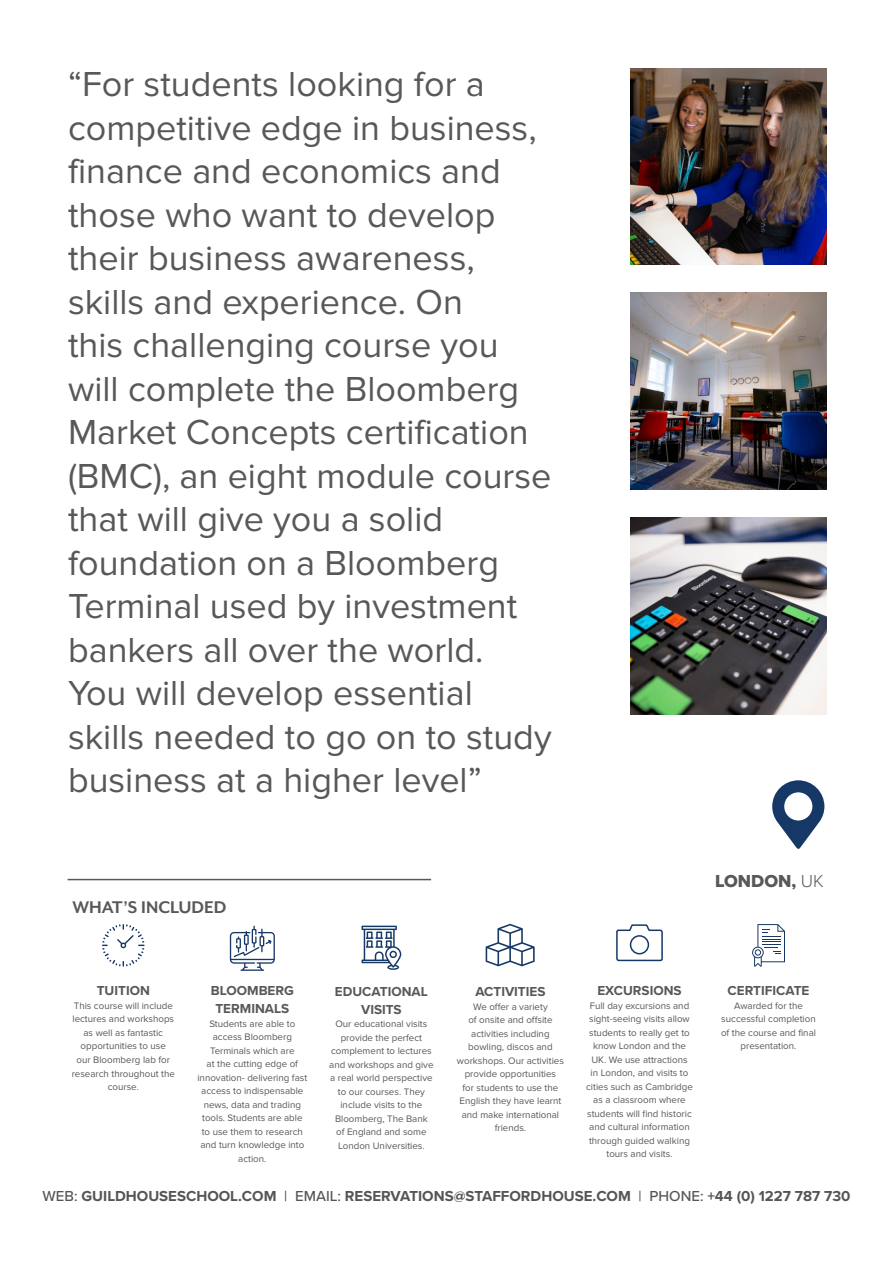
<style>
.page{position:relative;width:893px;height:1263px;background:#fff}
.page>*{position:absolute;margin:0;border:0;box-sizing:border-box;transform-origin:0 0}
.t1{font:36px/43.5px "Proxima Nova";color:#57585a}
.t2{font:700 19.5px "Mr Eaves XL Mod OT";color:#57585a}
.t3{font:18px "Proxima Nova Extrabld";color:#57585a}
.Paragraph_Style1{font:700 15px "Proxima Nova";color:#545557}
.t4{font:700 13.5px/18px "Proxima Nova";color:#57585a;text-align:center}
.t5{font:9.75px/13.5px "Proxima Nova";color:#57585a;text-align:center}
.s1{font-family:"Proxima Nova";font-weight:300}
.s2{font-weight:500}
</style>
<div class="page">
<hr style="left:68px;top:879px;width:363px;height:1px;background:#58595b">
<svg style="left:772px;top:780px;width:52px;height:69px"></svg>
<img style="left:630px;top:518px;width:196px;height:196px">
<img style="left:630px;top:68px;width:196px;height:196px">
<img style="left:630px;top:293px;width:196px;height:196px">
<svg style="left:752px;top:924px;width:33px;height:42px"></svg>
<svg style="left:102px;top:924px;width:43px;height:42px"></svg>
<svg style="left:616px;top:924px;width:47px;height:38px"></svg>
<svg style="left:486px;top:924px;width:49px;height:42px"></svg>
<svg style="left:361px;top:926px;width:40px;height:44px"></svg>
<svg style="left:230px;top:926px;width:45px;height:45px"></svg>
<p class="t1" style="left:68px;top:62px;width:485px">“For students looking for a competitive edge in business, finance and economics and those who want to develop their business awareness, skills and experience. On<br>this challenging course you will complete the Bloomberg<br>Market Concepts certification (BMC), an eight module course that will give you a solid foundation on a Bloomberg<br>Terminal used by investment bankers all over the world.<br>You will develop essential skills needed to go on to study business at a higher level”</p>
<p class="t2" style="left:72px;top:896px;width:156px">WHAT’S INCLUDED</p>
<p class="t3" style="left:715px;top:867px;width:110px">LONDON, <span class="s1">UK</span></p>
<p class="t4" style="left:97px;top:982px;width:55px">TUITION</p>
<p class="t5" style="left:72px;top:999px;width:105px">This course will include lectures and workshops as well as fantastic opportunities to use<br>our Bloomberg lab for research throughout the course.</p>
<p class="t4" style="left:211px;top:981px;width:85px">BLOOMBERG<br>TERMINALS</p>
<p class="t5" style="left:197px;top:1016px;width:111px">Students are able to access Bloomberg<br>Terminals which are<br>at the cutting edge of innovation- delivering fast access to indispensable news, data and trading tools. Students are able to use them to research and turn knowledge into action.</p>
<p class="t4" style="left:335px;top:982px;width:94px">EDUCATIONAL</p>
<p class="t4" style="left:361px;top:1000px;width:42px">VISITS</p>
<p class="t5" style="left:329px;top:1017px;width:106px">Our educational visits provide the perfect complement to lectures and workshops and give a real world perspective to our courses. They include visits to the<br>Bloomberg, The Bank<br>of England and some<br>London Universities.</p>
<p class="t4" style="left:475px;top:982px;width:72px">ACTIVITIES</p>
<p class="t5" style="left:457px;top:1000px;width:108px">We offer a variety<br>of onsite and offsite activities including bowling, discos and workshops. Our activities provide opportunities<br>for students to use the<br>English they have learnt and make international friends.</p>
<p class="t4" style="left:597px;top:981px;width:86px">EXCURSIONS</p>
<p class="t5" style="left:586px;top:998px;width:108px">Full day excursions and sight-seeing visits allow students to really get to know London and the<br>UK. We use attractions<br>in London, and visits to cities such as Cambridge as a classroom where students will find historic and cultural information through guided walking tours and visits.</p>
<p class="t4" style="left:728px;top:982px;width:83px">CERTIFICATE</p>
<p class="t5" style="left:721px;top:999px;width:96px">Awarded for the successful completion of the course and final presentation.</p>
<p class="Paragraph_Style1" style="left:43px;top:1185px;width:809px"><span class="s2">WEB:</span> GUILDHOUSESCHOOL.COM <span class="s2">| EMAIL:</span> RESERVATIONS@STAFFORDHOUSE.COM <span class="s2">| PHONE:</span> +44 (0) 1227 787 730</p>
</div>
